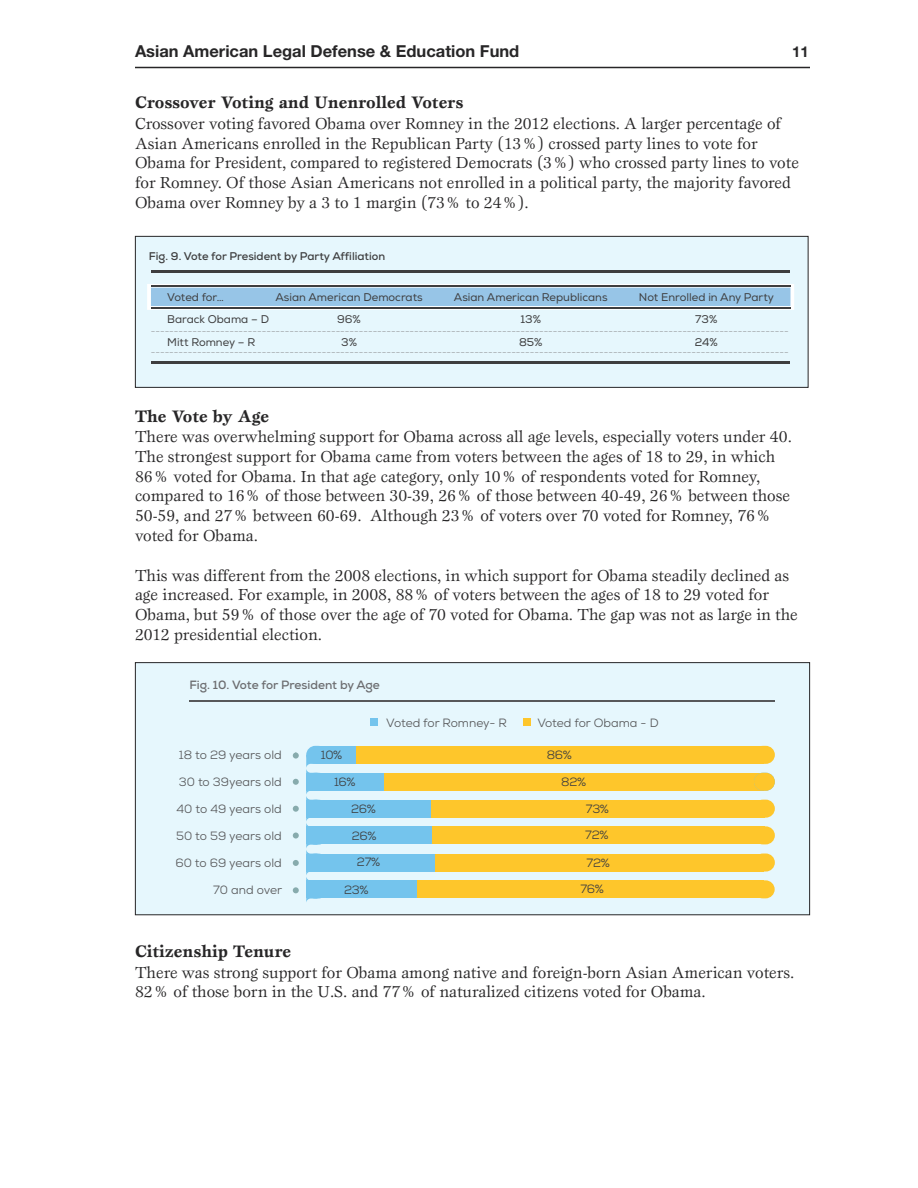
<style>
.page{position:relative;width:918px;height:1188px;background:#fff}
.page>*{position:absolute;margin:0;border:0;box-sizing:border-box;transform-origin:0 0}
.t1{font:700 17.25px "Esprit";color:#272627}
.t2{font:16.5px/19.8px "Esprit";color:#272627}
.t3{font:700 16.5px "Helvetica Neue";color:#272627}
.t4{font:700 15px "Helvetica Neue";color:#272627}
.t5{font:12px "Nexa";color:#57585a}
.t6{font:12px/26px "Nexa";letter-spacing:-.025em;color:#3e3e3f;text-align:center}
.t7{font:700 12px "Nexa";color:#6c6d70}
.t8{font:11.1px/22.4px "Nexa";color:#3e3e3f;text-align:center}
.t9{font:700 11.1px "Nexa";color:#3e3e3f}
.t10{font:9.3px "Nexa";color:#939598}
</style>
<div class="page">
<hr style="left:135px;top:67px;width:675px;height:1px;background:#272627">
<div style="left:135px;top:236px;width:673px;height:151px;background:#e6f7fd"></div>
<svg style="left:147px;top:284px;width:647px;height:26px"></svg>
<hr style="left:151px;top:270px;width:639px;height:3px;background:#3e3e3f">
<hr style="left:151px;top:361px;width:639px;height:3px;background:#3e3e3f">
<hr style="left:151px;top:285px;width:639px;height:1px;background:#3e3e3f">
<hr style="left:151px;top:307px;width:639px;height:2px;background:#3e3e3f">
<div style="left:135px;top:236px;width:673px;height:152px;border:1px solid #272627"></div>
<div style="left:135px;top:663px;width:675px;height:252px;background:#e6f7fd"></div>
<div style="left:332px;top:773px;width:432px;height:18px;background:#fec62b"></div>
<hr style="left:189px;top:700px;width:586px;height:2px;background:#57585a">
<div style="left:325px;top:746px;width:439px;height:18px;background:#fec62b"></div>
<div style="left:317px;top:746px;width:39px;height:18px;background:#74c4ed"></div>
<svg style="left:293px;top:753px;width:6px;height:6px"></svg>
<svg style="left:293px;top:779px;width:6px;height:6px"></svg>
<svg style="left:293px;top:806px;width:6px;height:6px"></svg>
<svg style="left:293px;top:833px;width:6px;height:6px"></svg>
<svg style="left:293px;top:860px;width:6px;height:6px"></svg>
<svg style="left:293px;top:887px;width:6px;height:6px"></svg>
<svg style="left:306px;top:758px;width:11px;height:144px"></svg>
<div style="left:306px;top:746px;width:21px;height:18px;background:#74c4ed;border-radius:9px"></div>
<div style="left:754px;top:746px;width:21px;height:18px;background:#fec62b;border-radius:9px"></div>
<div style="left:754px;top:773px;width:21px;height:18px;background:#fec62b;border-radius:9px"></div>
<div style="left:306px;top:773px;width:21px;height:18px;background:#74c4ed;border-radius:9px"></div>
<div style="left:306px;top:800px;width:21px;height:18px;background:#74c4ed;border-radius:9px"></div>
<svg style="left:306px;top:827px;width:21px;height:18px"></svg>
<div style="left:306px;top:854px;width:21px;height:18px;background:#74c4ed;border-radius:9px"></div>
<svg style="left:306px;top:881px;width:21px;height:18px"></svg>
<div style="left:354px;top:826px;width:410px;height:18px;background:#fec62b"></div>
<div style="left:307px;top:826px;width:125px;height:18px;background:#74c4ed"></div>
<div style="left:384px;top:854px;width:380px;height:18px;background:#fec62b"></div>
<div style="left:307px;top:854px;width:128px;height:18px;background:#74c4ed"></div>
<div style="left:400px;top:880px;width:364px;height:18px;background:#fec62b"></div>
<div style="left:307px;top:880px;width:110px;height:18px;background:#74c4ed"></div>
<div style="left:307px;top:773px;width:77px;height:18px;background:#74c4ed"></div>
<div style="left:357px;top:800px;width:407px;height:18px;background:#fec62b"></div>
<div style="left:307px;top:800px;width:124px;height:18px;background:#74c4ed"></div>
<div style="left:371px;top:719px;width:7px;height:7px;background:#74c4ed"></div>
<div style="left:524px;top:719px;width:7px;height:7px;background:#fec62b"></div>
<div style="left:754px;top:800px;width:21px;height:18px;background:#fec62b;border-radius:9px"></div>
<div style="left:754px;top:826px;width:21px;height:18px;background:#fec62b;border-radius:9px"></div>
<div style="left:754px;top:854px;width:21px;height:18px;background:#fec62b;border-radius:9px"></div>
<div style="left:754px;top:880px;width:21px;height:18px;background:#fec62b;border-radius:9px"></div>
<div style="left:135px;top:662px;width:675px;height:253px;border:1px solid #272627"></div>
<p class="t3" style="left:135px;top:36px;width:386px">Asian American Legal Defense &amp; Education Fund</p>
<p class="t4" style="left:792px;top:38px;width:18px">11</p>
<p class="t1" style="left:135px;top:96px;width:330px">Crossover Voting and Unenrolled Voters</p>
<p class="t2" style="left:135px;top:115px;width:665px">Crossover voting favored Obama over Romney in the 2012 elections. A larger percentage of Asian Americans enrolled in the Republican Party (13%) crossed party lines to vote for Obama for President, compared to registered Democrats (3%) who crossed party lines to vote for Romney. Of those Asian Americans not enrolled in a political party, the majority favored Obama over Romney by a 3 to 1 margin (73% to 24%).</p>
<p class="t9" style="left:149px;top:253px;width:238px">Fig. 9. Vote for President by Party Affiliation</p>
<p class="t8" style="left:167px;top:287px;width:104px;text-align:left">Voted for…<br>Barack Obama – D<br>Mitt Romney – R</p>
<p class="t8" style="left:275px;top:287px;width:149px">Asian American Democrats<br>96%<br>3%</p>
<p class="t8" style="left:454px;top:287px;width:155px">Asian American Republicans<br>13%<br>85%</p>
<p class="t8" style="left:639px;top:287px;width:136px">Not Enrolled in Any Party<br>73%<br>24%</p>
<p class="t10" style="left:151px;top:327px;width:639px">------------------------------------------------------------------------------------------------------------------------------------------</p>
<p class="t10" style="left:151px;top:349px;width:639px">------------------------------------------------------------------------------------------------------------------------------------------</p>
<p class="t1" style="left:135px;top:409px;width:136px">The Vote by Age</p>
<p class="t2" style="left:135px;top:428px;width:658px">There was overwhelming support for Obama across all age levels, especially voters under 40.<br>The strongest support for Obama came from voters between the ages of 18 to 29, in which 86% voted for Obama. In that age category, only 10% of respondents voted for Romney, compared to 16% of those between 30-39, 26% of those between 40-49, 26% between those 50-59, and 27% between 60-69. Although 23% of voters over 70 voted for Romney, 76% voted for Obama.</p>
<p class="t2" style="left:135px;top:567px;width:664px">This was different from the 2008 elections, in which support for Obama steadily declined as age increased. For example, in 2008, 88% of voters between the ages of 18 to 29 voted for Obama, but 59% of those over the age of 70 voted for Obama. The gap was not as large in the 2012 presidential election.</p>
<p class="t7" style="left:189px;top:680px;width:192px">Fig. 10. Vote for President by Age</p>
<p class="t5" style="left:179px;top:750px;width:105px">18 to 29 years old</p>
<p class="t5" style="left:179px;top:777px;width:104px">30 to 39years old</p>
<p class="t5" style="left:177px;top:804px;width:107px">40 to 49 years old</p>
<p class="t5" style="left:176px;top:831px;width:107px">50 to 59 years old</p>
<p class="t5" style="left:176px;top:858px;width:108px">60 to 69 years old</p>
<p class="t5" style="left:213px;top:885px;width:71px">70 and over</p>
<p class="t5" style="left:386px;top:718px;width:122px">Voted for Romney- R</p>
<p class="t5" style="left:537px;top:718px;width:123px">Voted for Obama - D</p>
<p class="t6" style="left:321px;top:744px;width:23px">10%</p>
<p class="t6" style="left:547px;top:743px;width:27px">86%</p>
<p class="t6" style="left:334px;top:770px;width:23px">16%</p>
<p class="t6" style="left:561px;top:770px;width:26px">82%</p>
<p class="t6" style="left:351px;top:797px;width:26px">26%</p>
<p class="t6" style="left:586px;top:797px;width:25px">73%</p>
<p class="t6" style="left:352px;top:824px;width:30px">26%<br>27%</p>
<p class="t6" style="left:344px;top:878px;width:26px">23%</p>
<p class="t6" style="left:585px;top:823px;width:25px">72%</p>
<p class="t6" style="left:587px;top:851px;width:25px">72%</p>
<p class="t6" style="left:580px;top:877px;width:25px">76%</p>
<p class="t1" style="left:135px;top:945px;width:158px">Citizenship Tenure</p>
<p class="t2" style="left:135px;top:964px;width:661px">There was strong support for Obama among native and foreign-born Asian American voters.<br>82% of those born in the U.S. and 77% of naturalized citizens voted for Obama.</p>
</div>
